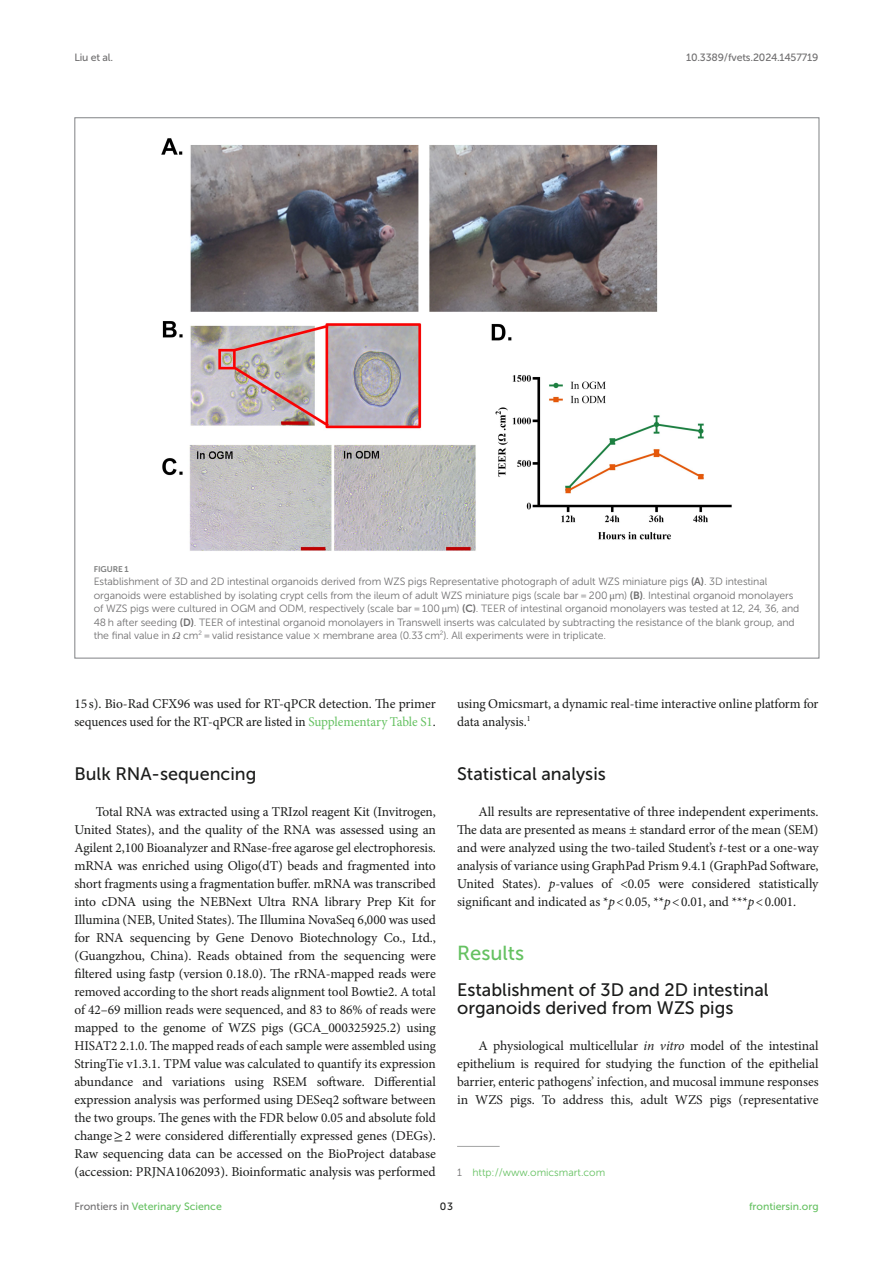
<style>
.page{position:relative;width:893px;height:1263px;background:#fff}
.page>*{position:absolute;margin:0;border:0;box-sizing:border-box;transform-origin:0 0}
.TEXT_FLUSH{font:20.25px "Museo Sans 500";color:#65c161}
.TEXT_FLUSH-2{font:18px/18px "Museo Sans 500";color:#1b1c1b}
.HEAD_2{font:18px "Museo Sans 500";color:#1b1c1b}
.TEXT_FLUSH-3{font:13.5px/18px "Minion Pro";letter-spacing:-.005em;color:#1b1c1b;text-align:justify}
.FIG_LEG{font:10.5px/13.5px "Museo Sans 300";letter-spacing:-.01em;color:#706f70}
.t1{font:10.5px "Museo Sans 500";color:#65c161}
.t2{font:10.5px "Museo Sans 500";letter-spacing:-.015em;color:#706f70}
.FOOTNOTE{font:10.5px "Museo Sans 300";color:#65c161}
.t3{font:10.5px "Museo Sans 500";color:#1b1c1b}
.FIG_HD{font:8.25px "Museo Sans 700";letter-spacing:-.01em;color:#7e7f7f}
.s1{font-family:"Museo Sans 700"}
.s2{font-family:"STIX General"}
.s3{font-family:"STIX General";font-style:italic}
.s4{color:#65c161}
.s5{font-style:italic}
.s6{color:#706f70}
</style>
<div class="page">
<hr style="left:457px;top:1146px;width:43px;height:1px;background:#a2a3a3">
<img style="left:161px;top:138px;width:571px;height:413px">
<p class="t2" style="left:74px;top:51px;width:40px">Liu et al.</p>
<p class="t2" style="left:686px;top:51px;width:134px">10.3389/fvets.2024.1457719</p>
<p class="FIG_HD" style="left:94px;top:564px;width:37px">FIGURE 1</p>
<p class="FIG_LEG" style="left:94px;top:575px;width:707px">Establishment of 3D and 2D intestinal organoids derived from WZS pigs Representative photograph of adult WZS miniature pigs <span class="s1">(A)</span>. 3D intestinal organoids were established by isolating crypt cells from the ileum of adult WZS miniature pigs (scale bar = 200 <span class="s2">μ</span>m) <span class="s1">(B)</span>. Intestinal organoid monolayers of WZS pigs were cultured in OGM and ODM, respectively (scale bar = 100 <span class="s2">μ</span>m) <span class="s1">(C)</span>. TEER of intestinal organoid monolayers was tested at 12, 24, 36, and 48 h after seeding <span class="s1">(D)</span>. TEER of intestinal organoid monolayers in Transwell inserts was calculated by subtracting the resistance of the blank group, and the final value in <span class="s3">Ω</span> cm<sup>2</sup> = valid resistance value × membrane area (0.33 cm<sup>2</sup>). All experiments were in triplicate.</p>
<p class="TEXT_FLUSH-3" style="left:74px;top:695px;width:363px">15s). Bio-Rad CFX96 was used for RT-qPCR detection. The primer sequences used for the RT-qPCR are listed in <span class="s4">Supplementary Table S1</span>.</p>
<p class="HEAD_2" style="left:74px;top:764px;width:184px">Bulk RNA-sequencing</p>
<p class="TEXT_FLUSH-3" style="left:74px;top:803px;width:363px;text-indent:21px">Total RNA was extracted using a TRIzol reagent Kit (Invitrogen, United States), and the quality of the RNA was assessed using an Agilent 2,100 Bioanalyzer and RNase-free agarose gel electrophoresis. mRNA was enriched using Oligo(dT) beads and fragmented into short fragments using a fragmentation buffer. mRNA was transcribed into cDNA using the NEBNext Ultra RNA library Prep Kit for Illumina (NEB, United States). The Illumina NovaSeq 6,000 was used for RNA sequencing by Gene Denovo Biotechnology Co., Ltd., (Guangzhou, China). Reads obtained from the sequencing were filtered using fastp (version 0.18.0). The rRNA-mapped reads were removed according to the short reads alignment tool Bowtie2. A total of 42–69 million reads were sequenced, and 83 to 86% of reads were mapped to the genome of WZS pigs (GCA_000325925.2) using HISAT2 2.1.0. The mapped reads of each sample were assembled using StringTie v1.3.1. TPM value was calculated to quantify its expression abundance and variations using RSEM software. Differential expression analysis was performed using DESeq2 software between the two groups. The genes with the FDR below 0.05 and absolute fold change<span class="s2">≥</span>2 were considered differentially expressed genes (DEGs).<br>Raw sequencing data can be accessed on the BioProject database (accession: PRJNA1062093). Bioinformatic analysis was performed</p>
<p class="TEXT_FLUSH-3" style="left:457px;top:695px;width:363px">using Omicsmart, a dynamic real-time interactive online platform for data analysis.<sup>1</sup></p>
<p class="TEXT_FLUSH-2" style="left:457px;top:765px;width:150px">Statistical analysis</p>
<p class="TEXT_FLUSH-3" style="left:457px;top:803px;width:363px;text-indent:21px">All results are representative of three independent experiments.<br>The data are presented as means ± standard error of the mean (SEM) and were analyzed using the two-tailed Student’s <span class="s5">t</span>-test or a one-way analysis of variance using GraphPad Prism 9.4.1 (GraphPad Software, United States). <span class="s5">p</span>-values of &lt;0.05 were considered statistically significant and indicated as *<span class="s5">p</span>&lt;0.05, **<span class="s5">p</span>&lt;0.01, and ***<span class="s5">p</span>&lt;0.001.</p>
<p class="TEXT_FLUSH" style="left:457px;top:942px;width:69px">Results</p>
<p class="TEXT_FLUSH-2" style="left:457px;top:981px;width:313px">Establishment of 3D and 2D intestinal organoids derived from WZS pigs</p>
<p class="TEXT_FLUSH-3" style="left:457px;top:1037px;width:363px;text-indent:21px">A physiological multicellular <span class="s5">in vitro</span> model of the intestinal epithelium is required for studying the function of the epithelial barrier, enteric pathogens’ infection, and mucosal immune responses in WZS pigs. To address this, adult WZS pigs (representative</p>
<p class="FOOTNOTE" style="left:457px;top:1167px;width:150px"><span class="s6">1</span> http://www.omicsmart.com</p>
<p class="t1" style="left:74px;top:1200px;width:149px"><span class="s6">Frontiers in</span> Veterinary Science</p>
<p class="t3" style="left:440px;top:1200px;width:15px">03</p>
<p class="t1" style="left:749px;top:1200px;width:71px">frontiersin.org</p>
</div>
